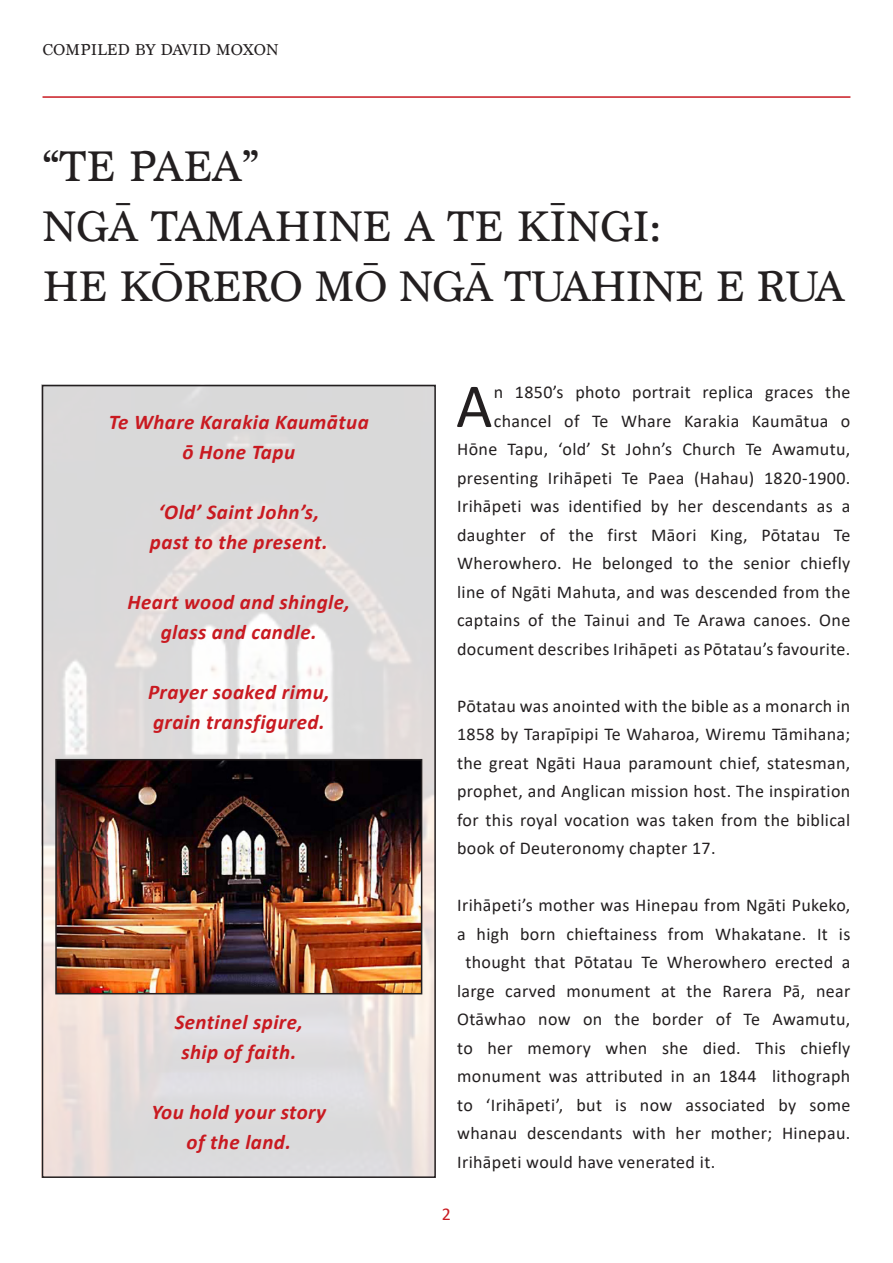
<style>
.page{position:relative;width:893px;height:1263px;background:#fff}
.page>*{position:absolute;margin:0;border:0;box-sizing:border-box;transform-origin:0 0}
.t1{font:62.85px "Calibri";color:#231f20}
.t2{font:45px "Marion";letter-spacing:-.02em;color:#231f20}
.t3{font:45px "Marion";color:#231f20}
.t4{font:italic 700 21px/30px "Calibri";letter-spacing:.02em;color:#c91a21;text-align:center}
.t5{font:18px/28.5px "Calibri";letter-spacing:.02em;color:#231f20;text-align:right}
.t6{font:18px "Calibri";color:#c91a21}
.t7{font:16.5px "Marion";color:#231f20}
</style>
<div class="page">
<hr style="left:43px;top:96px;width:807px;height:2px;background:#c91a21">
<img style="left:45px;top:388px;width:388px;height:787px">
<div style="left:42px;top:385px;width:394px;height:793px;border:2px solid #231f20"></div>
<img style="left:58px;top:762px;width:361px;height:229px">
<div style="left:55px;top:759px;width:367px;height:235px;border:2px solid #231f20"></div>
<p class="t7" style="left:43px;top:40px;width:237px">COMPILED BY DAVID MOXON</p>
<p class="t2" style="left:43px;top:139px;width:218px">“TE PAEA”</p>
<p class="t3" style="left:43px;top:199px;width:620px">NGĀ TAMAHINE A TE KĪNGI:</p>
<p class="t2" style="left:43px;top:259px;width:804px">HE KŌRERO MŌ NGĀ TUAHINE E RUA</p>
<p class="t4" style="left:109px;top:406px;width:261px">Te Whare Karakia Kaumātua ō Hone Tapu</p>
<p class="t4" style="left:159px;top:496px;width:162px">‘Old’ Saint John’s,</p>
<p class="t4" style="left:150px;top:526px;width:179px">past to the present.</p>
<p class="t4" style="left:128px;top:586px;width:224px">Heart wood and shingle,</p>
<p class="t4" style="left:161px;top:616px;width:158px">glass and candle.</p>
<p class="t4" style="left:148px;top:676px;width:183px">Prayer soaked rimu,</p>
<p class="t4" style="left:153px;top:706px;width:173px">grain transfigured.</p>
<p class="t4" style="left:175px;top:1006px;width:130px">Sentinel spire,</p>
<p class="t4" style="left:181px;top:1036px;width:116px">ship of faith.</p>
<p class="t4" style="left:151px;top:1096px;width:176px">You hold your story</p>
<p class="t4" style="left:187px;top:1126px;width:106px">of the land.</p>
<p class="t5" style="left:457px;top:378px;width:395px">n 1850’s photo portrait replica graces the chancel of Te Whare Karakia Kaumātua o Hōne Tapu, ‘old’ St John’s Church Te Awamutu, presenting Irihāpeti Te Paea (Hahau) 1820-1900.<br>Irihāpeti was identified by her descendants as a daughter of the first Māori King, Pōtatau Te Wherowhero. He belonged to the senior chiefly line of Ngāti Mahuta, and was descended from the captains of the Tainui and Te Arawa canoes. One document describes Irihāpeti as Pōtatau’s favourite.</p>
<p class="t1" style="left:456px;top:362px;width:38px">A</p>
<p class="t5" style="left:457px;top:691px;width:395px;text-align:justify">Pōtatau was anointed with the bible as a monarch in 1858 by Tarapīpipi Te Waharoa, Wiremu Tāmihana; the great Ngāti Haua paramount chief, statesman, prophet, and Anglican mission host. The inspiration for this royal vocation was taken from the biblical book of Deuteronomy chapter 17.</p>
<p class="t5" style="left:457px;top:891px;width:395px">Irihāpeti’s mother was Hinepau from Ngāti Pukeko,</p>
<p class="t5" style="left:457px;top:919px;width:395px">a high born chieftainess from Whakatane. It is</p>
<p class="t5" style="left:465px;top:948px;width:386px">thought that Pōtatau Te Wherowhero erected a</p>
<p class="t5" style="left:457px;top:976px;width:395px">large carved monument at the Rarera Pā, near</p>
<p class="t5" style="left:457px;top:1005px;width:395px">Otāwhao now on the border of Te Awamutu,</p>
<p class="t5" style="left:457px;top:1033px;width:395px">to her memory when she died. This chiefly</p>
<p class="t5" style="left:457px;top:1062px;width:395px">monument was attributed in an 1844 lithograph</p>
<p class="t5" style="left:457px;top:1090px;width:395px">to ‘Irihāpeti’, but is now associated by some</p>
<p class="t5" style="left:457px;top:1119px;width:395px">whanau descendants with her mother; Hinepau.</p>
<p class="t5" style="left:457px;top:1147px;width:260px">Irihāpeti would have venerated it.</p>
<p class="t6" style="left:442px;top:1202px;width:11px">2</p>
</div>
